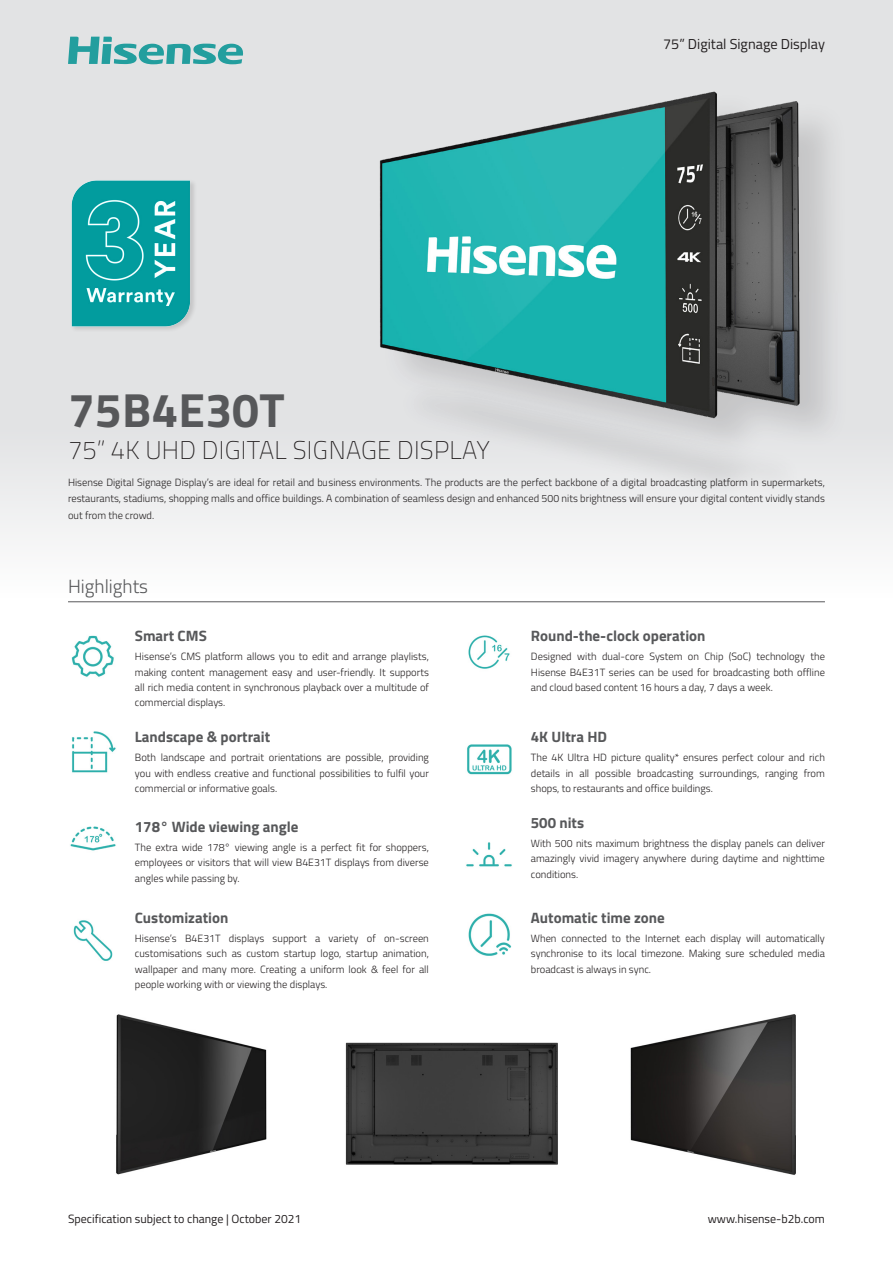
<style>
.page{position:relative;width:893px;height:1263px;background:#fff}
.page>*{position:absolute;margin:0;border:0;box-sizing:border-box;transform-origin:0 0}
.t1{font:700 48px "Titillium Web";letter-spacing:.005em;color:#57585a}
.t2{font:200 25.65px "Titillium Web";letter-spacing:.01em;color:#231f20}
.t3{font:300 19.05px "Titillium Web";color:#57585a}
.t4{font:700 15px "Titillium Web";color:#57585a}
.t5{font:14.4px "Titillium Web";color:#231f20}
.t6{font:12px "Titillium Web";color:#231f20}
.t7{font:300 10.5px/15.3px "Titillium Web";color:#231f20;text-align:justify}
</style>
<div class="page">
<div style="left:0;top:0;width:892px;height:703px;background:linear-gradient(to bottom,#d9dbdc,#fafafa)"></div>
<svg style="left:68px;top:37px;width:177px;height:27px"></svg>
<div style="left:70px;top:179px;width:127px;height:154px;background:#231f20;opacity:.15"></div>
<img style="left:68px;top:180px;width:145px;height:146px">
<img style="left:347px;top:76px;width:491px;height:220px">
<img style="left:116px;top:1014px;width:151px;height:161px">
<img style="left:345px;top:1042px;width:213px;height:123px">
<img style="left:630px;top:1014px;width:166px;height:161px">
<img style="left:69px;top:632px;width:48px;height:48px">
<img style="left:465px;top:628px;width:48px;height:48px">
<img style="left:72px;top:731px;width:44px;height:42px">
<img style="left:467px;top:744px;width:45px;height:31px">
<img style="left:70px;top:826px;width:46px;height:25px">
<img style="left:466px;top:842px;width:46px;height:25px">
<img style="left:73px;top:920px;width:40px;height:41px">
<img style="left:468px;top:913px;width:44px;height:43px">
<hr style="left:68px;top:601px;width:757px;height:1px;background:#57585a">
<img style="left:325px;top:296px;width:537px;height:210px">
<p class="t1" style="left:68px;top:373px;width:218px">75B4E30T</p>
<p class="t2" style="left:68px;top:432px;width:423px">75” 4K UHD DIGITAL SIGNAGE DISPLAY</p>
<p class="t5" style="left:663px;top:34px;width:163px">75” Digital Signage Display</p>
<p class="t7" style="left:68px;top:473px;width:758px;line-height:16.5px">Hisense Digital Signage Display’s are ideal for retail and business environments. The products are the perfect backbone of a digital broadcasting platform in supermarkets, restaurants, stadiums, shopping malls and office buildings. A combination of seamless design and enhanced 500 nits brightness will ensure your digital content vividly stands out from the crowd.</p>
<p class="t3" style="left:68px;top:572px;width:82px">Highlights</p>
<p class="t4" style="left:135px;top:625px;width:73px">Smart CMS</p>
<p class="t7" style="left:135px;top:648px;width:296px">Hisense’s CMS platform allows you to edit and arrange playlists, making content management easy and user-friendly. It supports all rich media content in synchronous playback over a multitude of commercial displays.</p>
<p class="t4" style="left:135px;top:726px;width:137px">Landscape &amp; portrait</p>
<p class="t7" style="left:135px;top:750px;width:296px">Both landscape and portrait orientations are possible, providing you with endless creative and functional possibilities to fulfil your commercial or informative goals.</p>
<p class="t4" style="left:135px;top:815px;width:165px">178° Wide viewing angle</p>
<p class="t7" style="left:135px;top:839px;width:295px">The extra wide 178° viewing angle is a perfect fit for shoppers, employees or visitors that will view B4E31T displays from diverse angles while passing by.</p>
<p class="t4" style="left:135px;top:906px;width:95px">Customization</p>
<p class="t7" style="left:135px;top:930px;width:296px">Hisense’s B4E31T displays support a variety of on-screen customisations such as custom startup logo, startup animation, wallpaper and many more. Creating a uniform look &amp; feel for all people working with or viewing the displays.</p>
<p class="t6" style="left:68px;top:1209px;width:235px">Specification subject to change | October 2021</p>
<p class="t4" style="left:531px;top:625px;width:176px">Round-the-clock operation</p>
<p class="t7" style="left:531px;top:648px;width:296px">Designed with dual-core System on Chip (SoC) technology the Hisense B4E31T series can be used for broadcasting both offline and cloud based content 16 hours a day, 7 days a week.</p>
<p class="t4" style="left:531px;top:726px;width:78px">4K Ultra HD</p>
<p class="t7" style="left:531px;top:750px;width:296px">The 4K Ultra HD picture quality* ensures perfect colour and rich details in all possible broadcasting surroundings, ranging from shops, to restaurants and office buildings.</p>
<p class="t4" style="left:531px;top:811px;width:55px">500 nits</p>
<p class="t7" style="left:531px;top:835px;width:296px">With 500 nits maximum brightness the display panels can deliver amazingly vivid imagery anywhere during daytime and nighttime conditions.</p>
<p class="t4" style="left:531px;top:906px;width:135px">Automatic time zone</p>
<p class="t7" style="left:531px;top:930px;width:296px">When connected to the Internet each display will automatically synchronise to its local timezone. Making sure scheduled media broadcast is always in sync.</p>
<p class="t6" style="left:708px;top:1209px;width:119px">www.hisense-b2b.com</p>
</div>
